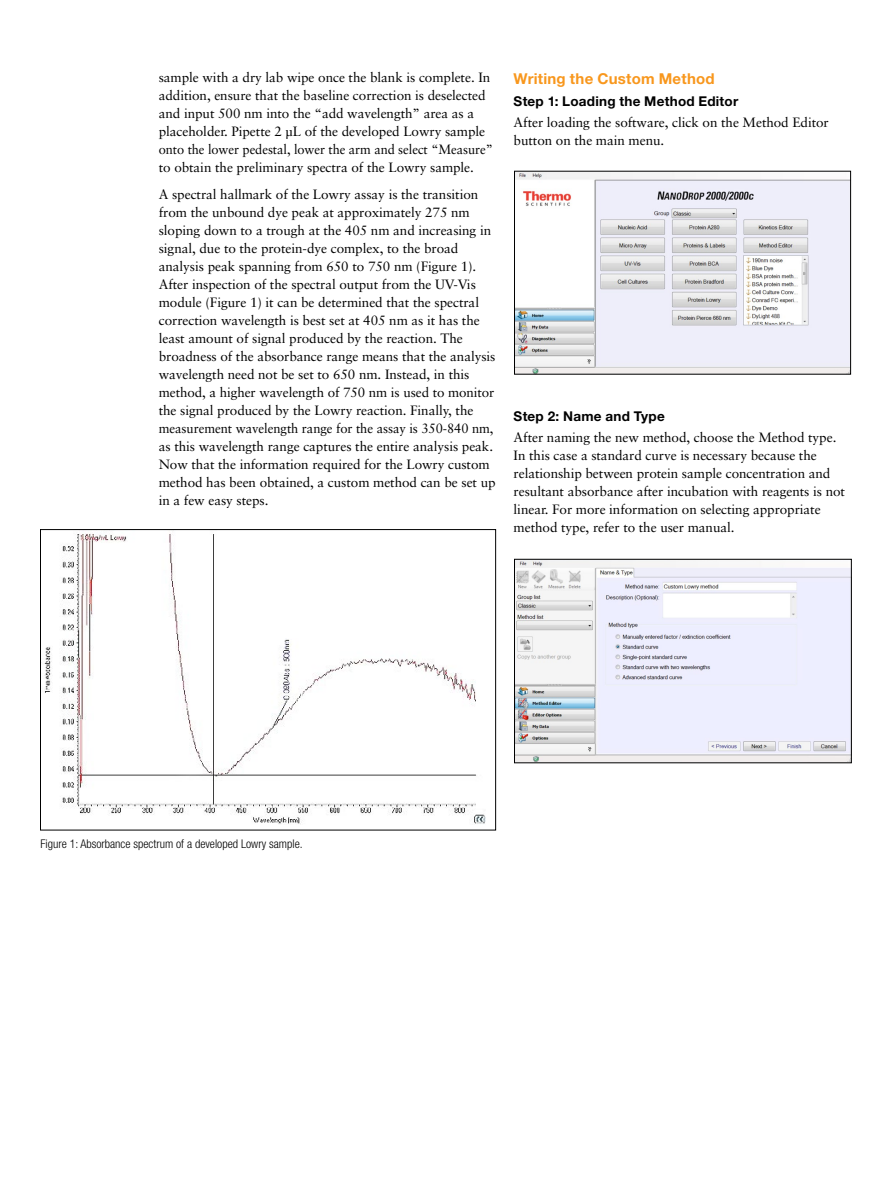
<style>
.page{position:relative;width:891px;height:1188px;background:#fff}
.page>*{position:absolute;margin:0;border:0;box-sizing:border-box;transform-origin:0 0}
.t1{font:700 15px "Helvetica Neue";letter-spacing:.015em;color:#f8971d}
.t2{font:13.5px/18px "Sabon";letter-spacing:-.005em;color:#000}
.t3{font:700 13.5px "Helvetica Neue";letter-spacing:.02em;color:#000}
.t4{font:300 condensed 12px "Helvetica Neue";color:#000}
</style>
<div class="page">
<img style="left:516px;top:173px;width:333px;height:200px">
<div style="left:514px;top:171px;width:337px;height:204px;border:1px solid #000"></div>
<img style="left:516px;top:561px;width:334px;height:200px">
<div style="left:514px;top:559px;width:338px;height:204px;border:1px solid #000"></div>
<img style="left:44px;top:533px;width:442px;height:291px">
<div style="left:40px;top:529px;width:456px;height:301px;border:1px solid #000"></div>
<p class="t2" style="left:159px;top:69px;width:336px">sample with a dry lab wipe once the blank is complete. In addition, ensure that the baseline correction is deselected and input 500 nm into the “add wavelength” area as a placeholder. Pipette 2 μL of the developed Lowry sample onto the lower pedestal, lower the arm and select “Measure” to obtain the preliminary spectra of the Lowry sample.</p>
<p class="t2" style="left:159px;top:186px;width:338px">A spectral hallmark of the Lowry assay is the transition from the unbound dye peak at approximately 275 nm sloping down to a trough at the 405 nm and increasing in signal, due to the protein-dye complex, to the broad analysis peak spanning from 650 to 750 nm (Figure 1).<br>After inspection of the spectral output from the UV-Vis module (Figure 1) it can be determined that the spectral correction wavelength is best set at 405 nm as it has the least amount of signal produced by the reaction. The broadness of the absorbance range means that the analysis wavelength need not be set to 650 nm. Instead, in this method, a higher wavelength of 750 nm is used to monitor the signal produced by the Lowry reaction. Finally, the measurement wavelength range for the assay is 350-840 nm, as this wavelength range captures the entire analysis peak.<br>Now that the information required for the Lowry custom method has been obtained, a custom method can be set up in a few easy steps.</p>
<p class="t1" style="left:514px;top:69px;width:202px">Writing the Custom Method</p>
<p class="t3" style="left:514px;top:93px;width:226px">Step 1: Loading the Method Editor</p>
<p class="t2" style="left:514px;top:113px;width:317px">After loading the software, click on the Method Editor button on the main menu.</p>
<p class="t3" style="left:514px;top:408px;width:153px">Step 2: Name and Type</p>
<p class="t2" style="left:514px;top:428px;width:333px">After naming the new method, choose the Method type.<br>In this case a standard curve is necessary because the relationship between protein sample concentration and resultant absorbance after incubation with reagents is not linear. For more information on selecting appropriate method type, refer to the user manual.</p>
<p class="t4" style="left:40px;top:836px;width:264px">Figure 1: Absorbance spectrum of a developed Lowry sample.</p>
</div>
